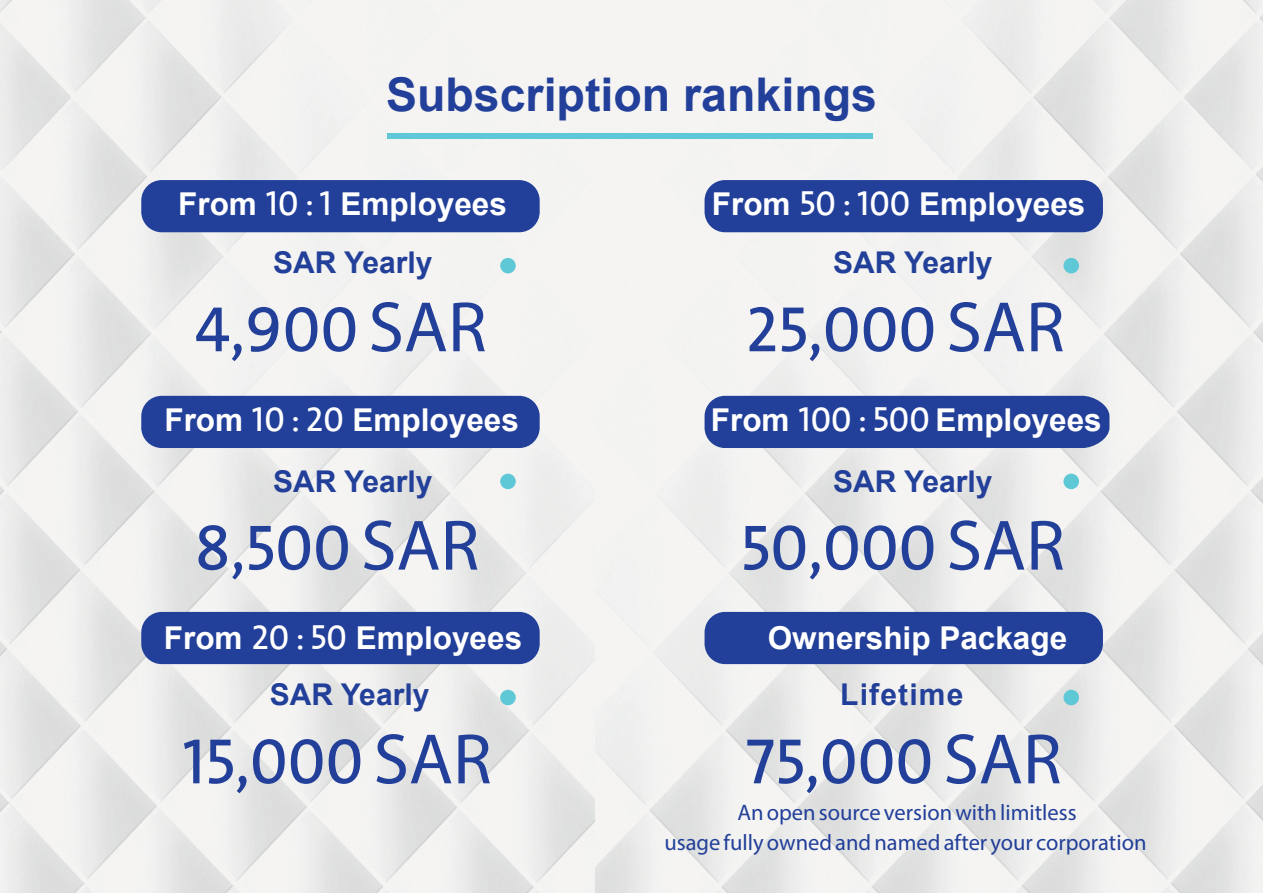
<style>
.page{position:relative;width:1263px;height:893px;background:#fff}
.page>*{position:absolute;margin:0;border:0;box-sizing:border-box;transform-origin:0 0}
.t1{font:71.85px "STV";color:#223f99}
.t2{font:700 46.5px "Arial";color:#223f99}
.t3{font:700 31.5px "Arial";color:#fff}
.t4{font:700 30px "Arial";color:#223f99}
.t5{font:700 30px "Arial";letter-spacing:.04em;color:#223f99}
.t6{font:22.5px/30px "Myriad Pro";color:#223f99;text-align:center}
.s1{font-family:"STV";font-weight:400;font-size:39px}
.s2{font-family:"Myriad Pro"}
</style>
<div class="page">
<img style="left:0;top:0;width:596px;height:893px">
<img style="left:596px;top:0;width:667px;height:893px">
<div style="left:387px;top:133px;width:485px;height:5px;background:#5ec8d7"></div>
<div style="left:141px;top:180px;width:399px;height:52px;background:#223f99;border-radius:20px"></div>
<div style="left:500px;top:258px;width:16px;height:15px;background:#5ec8d7;border-radius:50%"></div>
<div style="left:141px;top:396px;width:399px;height:52px;background:#223f99;border-radius:20px"></div>
<div style="left:500px;top:474px;width:16px;height:15px;background:#5ec8d7;border-radius:50%"></div>
<div style="left:141px;top:612px;width:399px;height:52px;background:#223f99;border-radius:20px"></div>
<div style="left:500px;top:690px;width:16px;height:15px;background:#5ec8d7;border-radius:50%"></div>
<div style="left:704px;top:180px;width:399px;height:52px;background:#223f99;border-radius:20px"></div>
<div style="left:1063px;top:258px;width:16px;height:15px;background:#5ec8d7;border-radius:50%"></div>
<div style="left:704px;top:396px;width:405px;height:52px;background:#223f99"></div>
<div style="left:1063px;top:474px;width:16px;height:15px;background:#5ec8d7;border-radius:50%"></div>
<div style="left:704px;top:612px;width:399px;height:52px;background:#223f99;border-radius:20px"></div>
<div style="left:1063px;top:690px;width:16px;height:15px;background:#5ec8d7;border-radius:50%"></div>
<h2 class="t2" style="left:386px;top:62px;width:492px">Subscription rankings</h2>
<p class="t3" style="left:178px;top:182px;width:330px">From <span class="s1">١٠ : ١</span> Employees</p>
<p class="t4" style="left:273px;top:242px;width:161px">SAR Yearly</p>
<h1 class="t1" style="left:195px;top:291px;width:293px">٤,٩٠٠ <span class="s2">SAR</span></h1>
<p class="t3" style="left:164px;top:397px;width:356px">From <span class="s1">١٠ : ٢٠</span> Employees</p>
<p class="t4" style="left:273px;top:460px;width:161px">SAR Yearly</p>
<h1 class="t1" style="left:195px;top:510px;width:286px">٨,٥٠٠ <span class="s2">SAR</span></h1>
<p class="t3" style="left:164px;top:616px;width:360px">From <span class="s1">٢٠ : ٥٠</span> Employees</p>
<p class="t4" style="left:270px;top:674px;width:161px">SAR Yearly</p>
<h1 class="t1" style="left:183px;top:723px;width:311px">١٥,٠٠٠ <span class="s2">SAR</span></h1>
<p class="t3" style="left:712px;top:182px;width:375px">From <span class="s1">٥٠ : ١٠٠</span> Employees</p>
<p class="t4" style="left:833px;top:242px;width:161px">SAR Yearly</p>
<h1 class="t1" style="left:746px;top:291px;width:320px">٢٥,٠٠٠ <span class="s2">SAR</span></h1>
<p class="t3" style="left:711px;top:397px;width:392px">From <span class="s1">١٠٠ : ٥٠٠</span> Employees</p>
<p class="t4" style="left:833px;top:460px;width:161px">SAR Yearly</p>
<h1 class="t1" style="left:741px;top:510px;width:326px">٥٠,٠٠٠ <span class="s2">SAR</span></h1>
<p class="t3" style="left:768px;top:616px;width:301px">Ownership Package</p>
<p class="t5" style="left:840px;top:674px;width:125px">Lifetime</p>
<h1 class="t1" style="left:746px;top:723px;width:317px">٧٥,٠٠٠ <span class="s2">SAR</span></h1>
<p class="t6" style="left:664px;top:797px;width:484px">An open source versionwith limitless<br>usage fully ownedandnamedafter your corporation</p>
</div>
